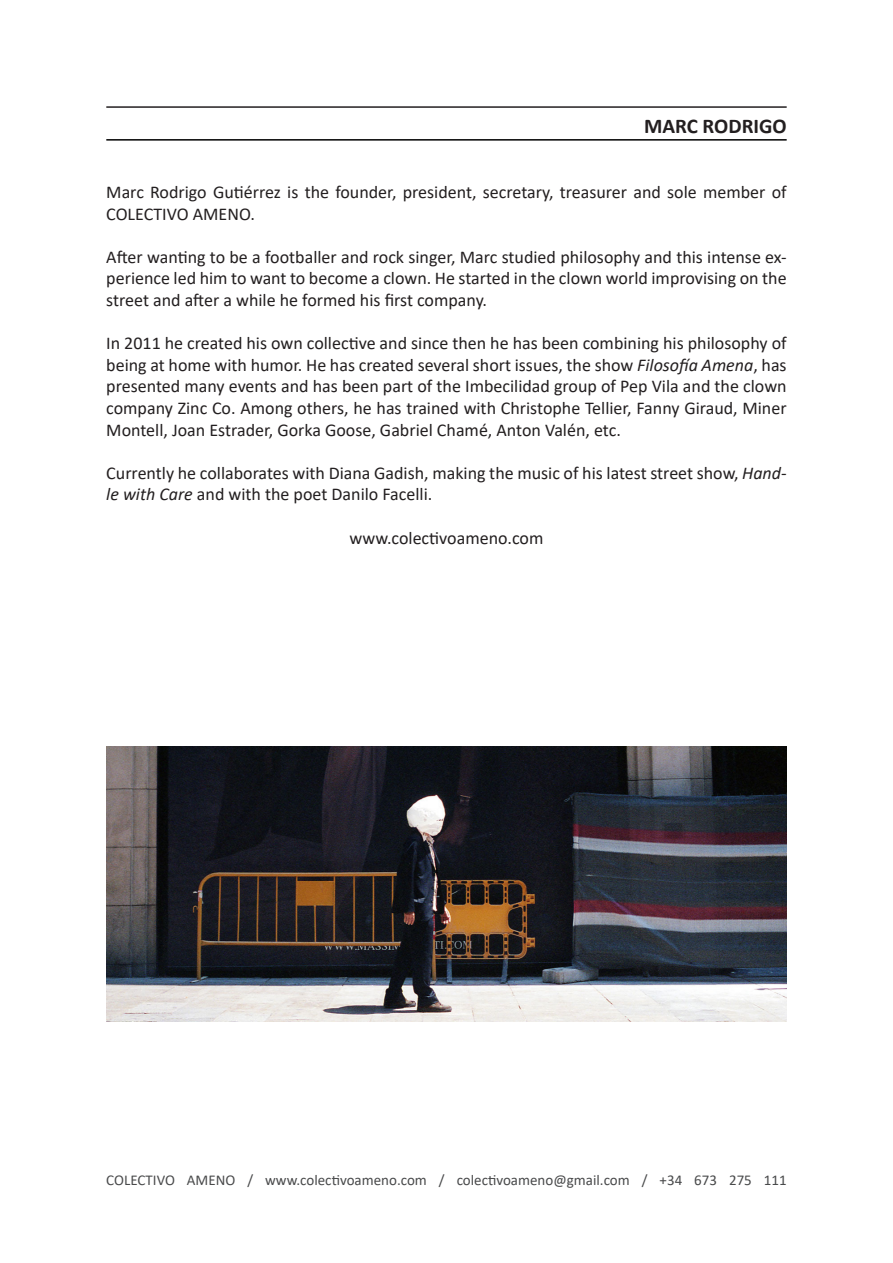
<style>
.page{position:relative;width:893px;height:1263px;background:#fff}
.page>*{position:absolute;margin:0;border:0;box-sizing:border-box;transform-origin:0 0}
.t1{font:700 21px "Calibri";color:#231f20}
.t2{font:18px/21.6px "Calibri";color:#231f20}
.t3{font:15px "Calibri";color:#494a4b}
.s1{font-style:italic}
</style>
<div class="page">
<hr style="left:106px;top:106px;width:681px;height:2px;background:#231f20">
<hr style="left:106px;top:139px;width:681px;height:2px;background:#000">
<img style="left:106px;top:746px;width:681px;height:276px">
<p class="t1" style="left:644px;top:111px;width:144px">MARC RODRIGO</p>
<p class="t2" style="left:106px;top:181px;width:682px">Marc Rodrigo Gutiérrez is the founder, president, secretary, treasurer and sole member of<br>COLECTIVO AMENO.</p>
<p class="t2" style="left:106px;top:246px;width:682px;text-align:justify">After wanting to be a footballer and rock singer, Marc studied philosophy and this intense ex&shy;perience led him to want to become a clown. He started in the clown world improvising on the street and after a while he formed his first company.</p>
<p class="t2" style="left:106px;top:332px;width:682px;text-align:justify">In 2011 he created his own collective and since then he has been combining his philosophy of being at home with humor. He has created several short issues, the show <span class="s1">Filosofía Amena</span>, has presented many events and has been part of the Imbecilidad group of Pep Vila and the clown company Zinc Co. Among others, he has trained with Christophe Tellier, Fanny Giraud, Miner Montell, Joan Estrader, Gorka Goose, Gabriel Chamé, Anton Valén, etc.</p>
<p class="t2" style="left:106px;top:462px;width:682px">Currently he collaborates with Diana Gadish, making the music of his latest street show, <span class="s1">Hand&shy;le with Care</span> and with the poet Danilo Facelli.</p>
<p class="t2" style="left:349px;top:526px;width:196px">www.colectivoameno.com</p>
<p class="t3" style="left:106px;top:1169px;width:682px">COLECTIVO AMENO / www.colectivoameno.com / colectivoameno@gmail.com / +34 673 275 111</p>
</div>
